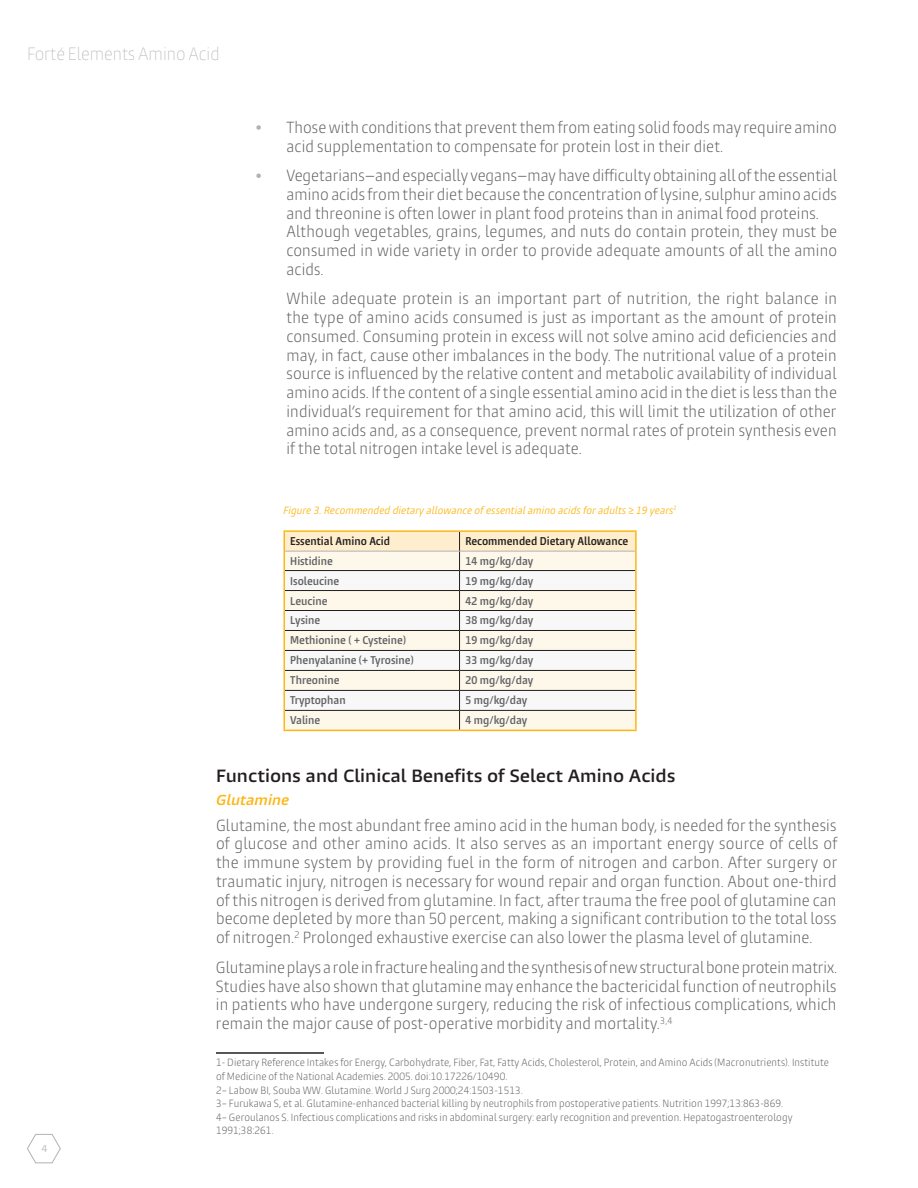
<style>
.page{position:relative;width:918px;height:1188px;background:#fff}
.page>*{position:absolute;margin:0;border:0;box-sizing:border-box;transform-origin:0 0}
.t1{font:600 16.5px "Burlingame Pro";color:#231f20}
.t2{font:100 condensed 16.5px "Burlingame Pro";color:#b2b2b2}
.t3{font:300 condensed 15px/18.8px "Burlingame Pro";letter-spacing:.01em;color:#636366;text-align:justify}
.t4{font:italic 600 13.5px "Burlingame Pro";color:#fcb615}
.t5{font:600 condensed 10.5px "Burlingame Pro";color:#636366}
.t6{font:600 condensed 10.5px "Burlingame Pro";color:#231f20}
.t7{font:300 condensed 9.75px/13.5px "Burlingame Pro";letter-spacing:.01em;color:#636366}
.t8{font:italic condensed 9.75px "Burlingame Pro";letter-spacing:.01em;color:#fcb615}
.t9{font:9px "Burlingame Pro";color:#b2b2b2}
</style>
<div class="page">
<svg style="left:27px;top:1134px;width:34px;height:30px"></svg>
<svg style="left:256px;top:125px;width:5px;height:5px"></svg>
<svg style="left:256px;top:173px;width:5px;height:5px"></svg>
<hr style="left:284px;top:730px;width:176px;height:1px;background:#fcb615">
<hr style="left:460px;top:730px;width:177px;height:1px;background:#fcb615">
<hr style="left:284px;top:530px;width:176px;height:2px;background:#fcb615">
<hr style="left:460px;top:530px;width:177px;height:2px;background:#fcb615">
<svg style="left:284px;top:531px;width:353px;height:199px"></svg>
<hr style="left:285px;top:551px;width:175px;height:1px;background:#b2b2b2">
<hr style="left:460px;top:551px;width:175px;height:1px;background:#b2b2b2">
<hr style="left:216px;top:1052px;width:108px;height:2px;background:#231f20">
<p class="t2" style="left:27px;top:44px;width:194px">Forté Elements Amino Acid</p>
<p class="t3" style="left:286px;top:118px;width:552px">Those with conditions that prevent them from eating solid foods may require amino acid supplementation to compensate for protein lost in their diet.</p>
<p class="t3" style="left:286px;top:166px;width:552px;text-align:left">Vegetarians—and especially vegans—may have difficulty obtaining all of the essential amino acids from their diet because the concentration of lysine, sulphur amino acids and threonine is often lower in plant food proteins than in animal food proteins.<br>Although vegetables, grains, legumes, and nuts do contain protein, they must be consumed in wide variety in order to provide adequate amounts of all the amino acids.</p>
<p class="t3" style="left:286px;top:290px;width:552px">While adequate protein is an important part of nutrition, the right balance in the type of amino acids consumed is just as important as the amount of protein consumed. Consuming protein in excess will not solve amino acid deficiencies and may, in fact, cause other imbalances in the body. The nutritional value of a protein source is influenced by the relative content and metabolic availability of individual amino acids. If the content of a single essential amino acid in the diet is less than the individual’s requirement for that amino acid, this will limit the utilization of other amino acids and, as a consequence, prevent normal rates of protein synthesis even if the total nitrogen intake level is adequate.</p>
<p class="t8" style="left:284px;top:504px;width:395px">Figure 3. Recommended dietary allowance of essential amino acids for adults ≥ 19 years<sup>1</sup></p>
<p class="t6" style="left:290px;top:535px;width:101px">Essential Amino Acid</p>
<p class="t6" style="left:466px;top:535px;width:164px">Recommended Dietary Allowance</p>
<p class="t5" style="left:290px;top:554px;width:44px">Histidine</p>
<p class="t5" style="left:466px;top:554px;width:69px">14 mg/kg/day</p>
<p class="t5" style="left:290px;top:574px;width:51px">Isoleucine</p>
<p class="t5" style="left:466px;top:574px;width:69px">19 mg/kg/day</p>
<p class="t5" style="left:290px;top:594px;width:39px">Leucine</p>
<p class="t5" style="left:466px;top:594px;width:69px">42 mg/kg/day</p>
<p class="t5" style="left:290px;top:614px;width:32px">Lysine</p>
<p class="t5" style="left:466px;top:614px;width:69px">38 mg/kg/day</p>
<p class="t5" style="left:290px;top:634px;width:117px">Methionine ( + Cysteine)</p>
<p class="t5" style="left:466px;top:634px;width:69px">19 mg/kg/day</p>
<p class="t5" style="left:290px;top:654px;width:125px">Phenyalanine (+ Tyrosine)</p>
<p class="t5" style="left:466px;top:654px;width:69px">33 mg/kg/day</p>
<p class="t5" style="left:290px;top:674px;width:51px">Threonine</p>
<p class="t5" style="left:466px;top:674px;width:69px">20 mg/kg/day</p>
<p class="t5" style="left:290px;top:694px;width:57px">Tryptophan</p>
<p class="t5" style="left:466px;top:694px;width:63px">5 mg/kg/day</p>
<p class="t5" style="left:290px;top:714px;width:32px">Valine</p>
<p class="t5" style="left:466px;top:714px;width:63px">4 mg/kg/day</p>
<p class="t9" style="left:42px;top:1143px;width:8px">4</p>
<p class="t1" style="left:216px;top:766px;width:461px">Functions and Clinical Benefits of Select Amino Acids</p>
<p class="t4" style="left:216px;top:792px;width:75px">Glutamine</p>
<p class="t3" style="left:216px;top:816px;width:623px">Glutamine, the most abundant free amino acid in the human body, is needed for the synthesis of glucose and other amino acids. It also serves as an important energy source of cells of the immune system by providing fuel in the form of nitrogen and carbon. After surgery or traumatic injury, nitrogen is necessary for wound repair and organ function. About one-third of this nitrogen is derived from glutamine. In fact, after trauma the free pool of glutamine can become depleted by more than 50 percent, making a significant contribution to the total loss of nitrogen.<sup>2</sup> Prolonged exhaustive exercise can also lower the plasma level of glutamine.</p>
<p class="t3" style="left:216px;top:958px;width:623px">Glutamine plays a role in fracture healing and the synthesis of new structural bone protein matrix.<br>Studies have also shown that glutamine may enhance the bactericidal function of neutrophils in patients who have undergone surgery, reducing the risk of infectious complications, which remain the major cause of post-operative morbidity and mortality.<sup>3,4</sup></p>
<p class="t7" style="left:216px;top:1056px;width:614px">1- Dietary Reference Intakes for Energy, Carbohydrate, Fiber, Fat, Fatty Acids, Cholesterol, Protein, and Amino Acids (Macronutrients). Institute of Medicine of the National Academies. 2005. doi:10.17226/10490.<br>2– Labow BI, Souba WW. Glutamine. World J Surg 2000;24:1503-1513.<br>3– Furukawa S, et al. Glutamine-enhanced bacterial killing by neutrophils from postoperative patients. Nutrition 1997;13:863-869.<br>4– Geroulanos S. Infectious complications and risks in abdominal surgery: early recognition and prevention. Hepatogastroenterology 1991;38:261.</p>
</div>
